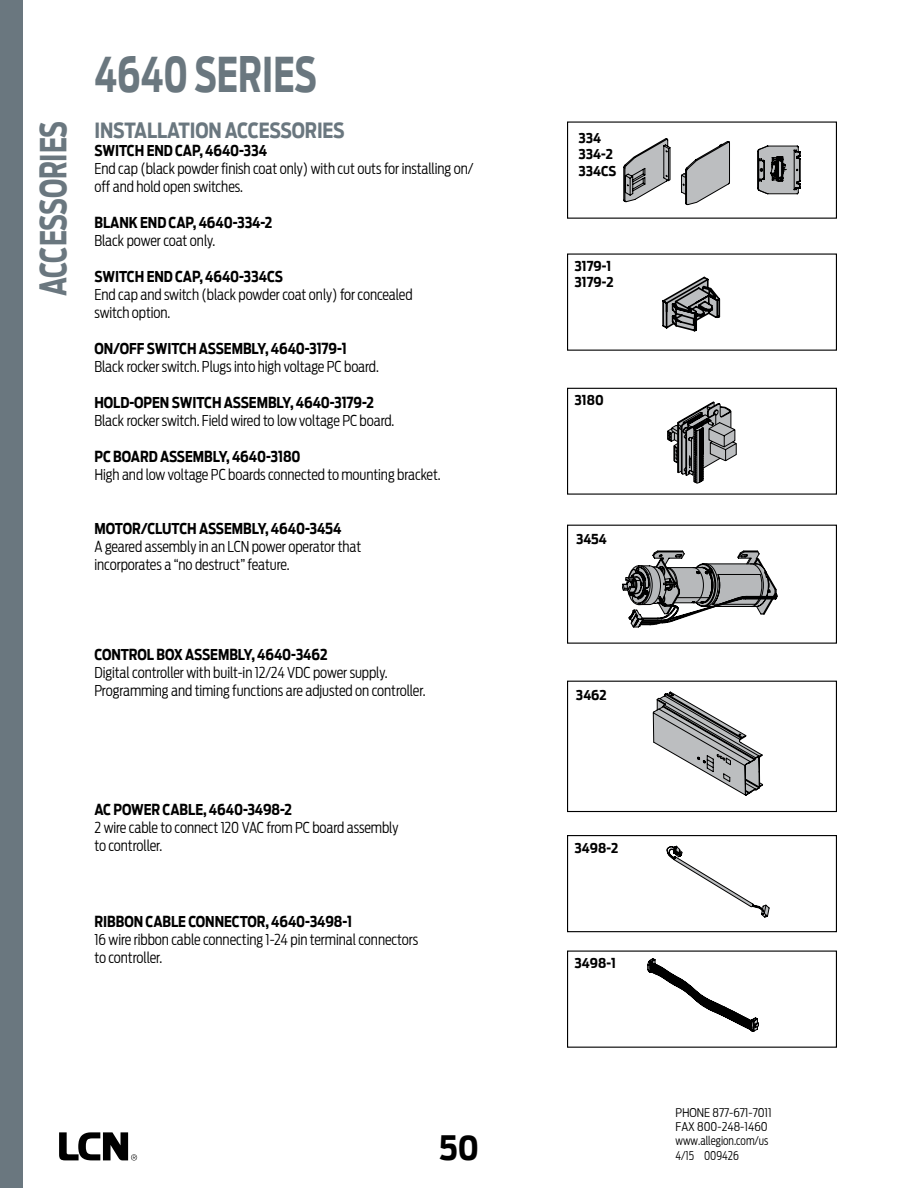
<style>
.page{position:relative;width:918px;height:1188px;background:#fff}
.page>*{position:absolute;margin:0;border:0;box-sizing:border-box;transform-origin:0 0}
.t1{font:700 48px "Antenna Cond";color:#6a777f;scale:.8 1}
.t2{font:700 36px "Antenna Cond";letter-spacing:-.015em;color:#6a777f;scale:.8 1}
.t3{font:700 33px "Antenna Cond";color:#000}
.t4{font:700 21px "Antenna Cond";letter-spacing:-.005em;color:#6a777f;scale:.94 1}
.t5{font:300 15px/18px "Antenna Cond";letter-spacing:-.005em;color:#000;scale:.94 1}
.t6{font:700 15px/18px "Antenna Cond";letter-spacing:-.005em;color:#000;scale:.94 1}
.t7{font:700 13.5px/16.5px "Antenna Cond";color:#000}
.t8{font:300 12px/14.4px "Antenna Cond";color:#000}
.s1{font-weight:700}
.s2{font-weight:300}
</style>
<div class="page">
<div style="left:0;top:0;width:23px;height:1188px;background:#6a777f"></div>
<svg style="left:59px;top:1132px;width:78px;height:29px"></svg>
<svg style="left:622px;top:551px;width:155px;height:76px"></svg>
<div style="left:567px;top:525px;width:270px;height:119px;border:1px solid #000"></div>
<svg style="left:667px;top:402px;width:70px;height:82px"></svg>
<div style="left:567px;top:388px;width:270px;height:107px;border:1px solid #000"></div>
<svg style="left:662px;top:276px;width:59px;height:56px"></svg>
<svg style="left:666px;top:845px;width:103px;height:73px"></svg>
<div style="left:567px;top:835px;width:270px;height:97px;border:1px solid #000"></div>
<svg style="left:647px;top:958px;width:112px;height:74px"></svg>
<svg style="left:652px;top:691px;width:111px;height:105px"></svg>
<div style="left:567px;top:681px;width:270px;height:131px;border:1px solid #000"></div>
<div style="left:567px;top:122px;width:270px;height:97px;border:1px solid #000"></div>
<svg style="left:624px;top:138px;width:212px;height:80px"></svg>
<p class="t1" style="left:94px;top:46px;width:279px">4640 SERIES</p>
<p class="t2" style="left:32px;top:296px;width:220px;rotate:-90deg">ACCESSORIES</p>
<p class="t7" style="left:578px;top:130px;width:40px">334<br>334-2<br>334CS</p>
<p class="t4" style="left:94px;top:118px;width:268px">INSTALLATION ACCESSORIES</p>
<p class="t5" style="left:94px;top:142px;width:405px"><span class="s1">SWITCH END CAP, 4640-334<br></span>End cap (black powder finish coat only) with cut outs for installing on/ off and hold open switches.</p>
<p class="t6" style="left:94px;top:214px;width:191px">BLANK END CAP, 4640-334-2<br><span class="s2">Black power coat only.</span></p>
<p class="t5" style="left:94px;top:268px;width:340px"><span class="s1">SWITCH END CAP, 4640-334CS<br></span>End cap and switch (black powder coat only) for concealed switch option.</p>
<p class="t5" style="left:94px;top:340px;width:304px"><span class="s1">ON/OFF SWITCH ASSEMBLY, 4640-3179-1<br></span>Black rocker switch. Plugs into high voltage PC board.</p>
<p class="t5" style="left:94px;top:394px;width:321px"><span class="s1">HOLD-OPEN SWITCH ASSEMBLY, 4640-3179-2<br></span>Black rocker switch. Field wired to low voltage PC board.</p>
<p class="t5" style="left:94px;top:448px;width:370px"><span class="s1">PC BOARD ASSEMBLY, 4640-3180<br></span>High and low voltage PC boards connected to mounting bracket.</p>
<p class="t7" style="left:575px;top:258px;width:41px">3179-1<br>3179-2</p>
<p class="t7" style="left:575px;top:392px;width:31px">3180</p>
<p class="t5" style="left:94px;top:520px;width:285px"><span class="s1">MOTOR/CLUTCH ASSEMBLY, 4640-3454<br></span>A geared assembly in an LCN power operator that incorporates a “no destruct” feature.</p>
<p class="t5" style="left:94px;top:646px;width:354px"><span class="s1">CONTROL BOX ASSEMBLY, 4640-3462<br></span>Digital controller with built-in 12/24 VDC power supply.<br>Programming and timing functions are adjusted on controller.</p>
<p class="t5" style="left:94px;top:800px;width:325px"><span class="s1">AC POWER CABLE, 4640-3498-2<br></span>2 wire cable to connect 120 VAC from PC board assembly to controller.</p>
<p class="t5" style="left:94px;top:913px;width:346px"><span class="s1">RIBBON CABLE CONNECTOR, 4640-3498-1<br></span>16 wire ribbon cable connecting 1-24 pin terminal connectors to controller.</p>
<p class="t3" style="left:439px;top:1129px;width:41px">50</p>
<p class="t7" style="left:576px;top:531px;width:32px">3454</p>
<p class="t7" style="left:576px;top:687px;width:32px">3462</p>
<p class="t7" style="left:575px;top:840px;width:45px">3498-2</p>
<p class="t7" style="left:575px;top:955px;width:43px">3498-1</p>
<p class="t8" style="left:676px;top:1105px;width:98px">PHONE 877-671-7011<br>FAX 800-248-1460 www.allegion.com/us<br>4/15 009426</p>
</div>
